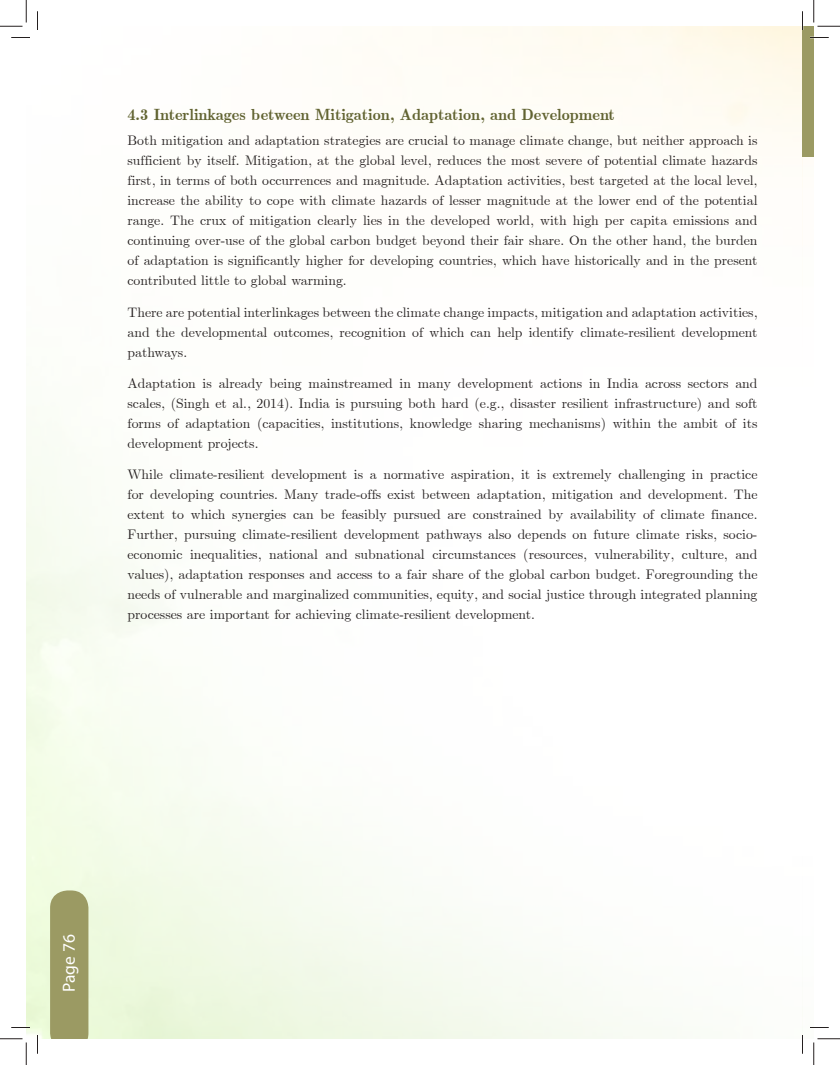
<style>
.page{position:relative;width:840px;height:1065px;background:#fff}
.page>*{position:absolute;margin:0;border:0;box-sizing:border-box;transform-origin:0 0}
.t1{font:17.5px "Myriad Pro";color:#fff}
.t2{font:700 16.25px "Euclid";color:#616331}
.t3{font:13.75px/20px "Euclid";color:#241f1f;text-align:justify}
</style>
<div class="page">
<img style="left:26px;top:26px;width:788px;height:1013px">
<div style="left:50px;top:890px;width:38px;height:149px;background:#9b9a63"></div>
<div style="left:802px;top:26px;width:12px;height:130px;background:#9b9a63"></div>
<svg style="left:11px;top:37px;width:19px;height:1px"></svg>
<svg style="left:810px;top:37px;width:19px;height:1px"></svg>
<svg style="left:11px;top:1027px;width:19px;height:1px"></svg>
<svg style="left:810px;top:1027px;width:19px;height:1px"></svg>
<svg style="left:37px;top:11px;width:1px;height:19px"></svg>
<svg style="left:37px;top:1035px;width:1px;height:19px"></svg>
<svg style="left:802px;top:11px;width:1px;height:19px"></svg>
<svg style="left:802px;top:1035px;width:1px;height:19px"></svg>
<svg style="left:0;top:0;width:27px;height:27px"></svg>
<svg style="left:0;top:1039px;width:27px;height:26px"></svg>
<svg style="left:814px;top:0;width:26px;height:27px"></svg>
<svg style="left:814px;top:1039px;width:26px;height:26px"></svg>
<p class="t2" style="left:128px;top:105px;width:489px">4.3 Interlinkages between Mitigation, Adaptation, and Development</p>
<p class="t3" style="left:128px;top:131px;width:632px">Both mitigation and adaptation strategies are crucial to manage climate change, but neither approach is sufficient by itself. Mitigation, at the global level, reduces the most severe of potential climate hazards first, in terms of both occurrences and magnitude. Adaptation activities, best targeted at the local level, increase the ability to cope with climate hazards of lesser magnitude at the lower end of the potential range. The crux of mitigation clearly lies in the developed world, with high per capita emissions and continuing over-use of the global carbon budget beyond their fair share. On the other hand, the burden of adaptation is significantly higher for developing countries, which have historically and in the present contributed little to global warming.</p>
<p class="t3" style="left:128px;top:302px;width:632px">There are potential interlinkages between the climate change impacts, mitigation and adaptation activities, and the developmental outcomes, recognition of which can help identify climate-resilient development pathways.</p>
<p class="t3" style="left:128px;top:373px;width:632px">Adaptation is already being mainstreamed in many development actions in India across sectors and scales, (Singh et al., 2014). India is pursuing both hard (e.g., disaster resilient infrastructure) and soft forms of adaptation (capacities, institutions, knowledge sharing mechanisms) within the ambit of its development projects.</p>
<p class="t3" style="left:128px;top:465px;width:632px">While climate-resilient development is a normative aspiration, it is extremely challenging in practice for developing countries. Many trade-offs exist between adaptation, mitigation and development. The extent to which synergies can be feasibly pursued are constrained by availability of climate finance.<br>Further, pursuing climate-resilient development pathways also depends on future climate risks, socio&shy;economic inequalities, national and subnational circumstances (resources, vulnerability, culture, and values), adaptation responses and access to a fair share of the global carbon budget. Foregrounding the needs of vulnerable and marginalized communities, equity, and social justice through integrated planning processes are important for achieving climate-resilient development.</p>
<p class="t1" style="left:58px;top:992px;width:59px;rotate:-90deg">Page 76</p>
</div>
